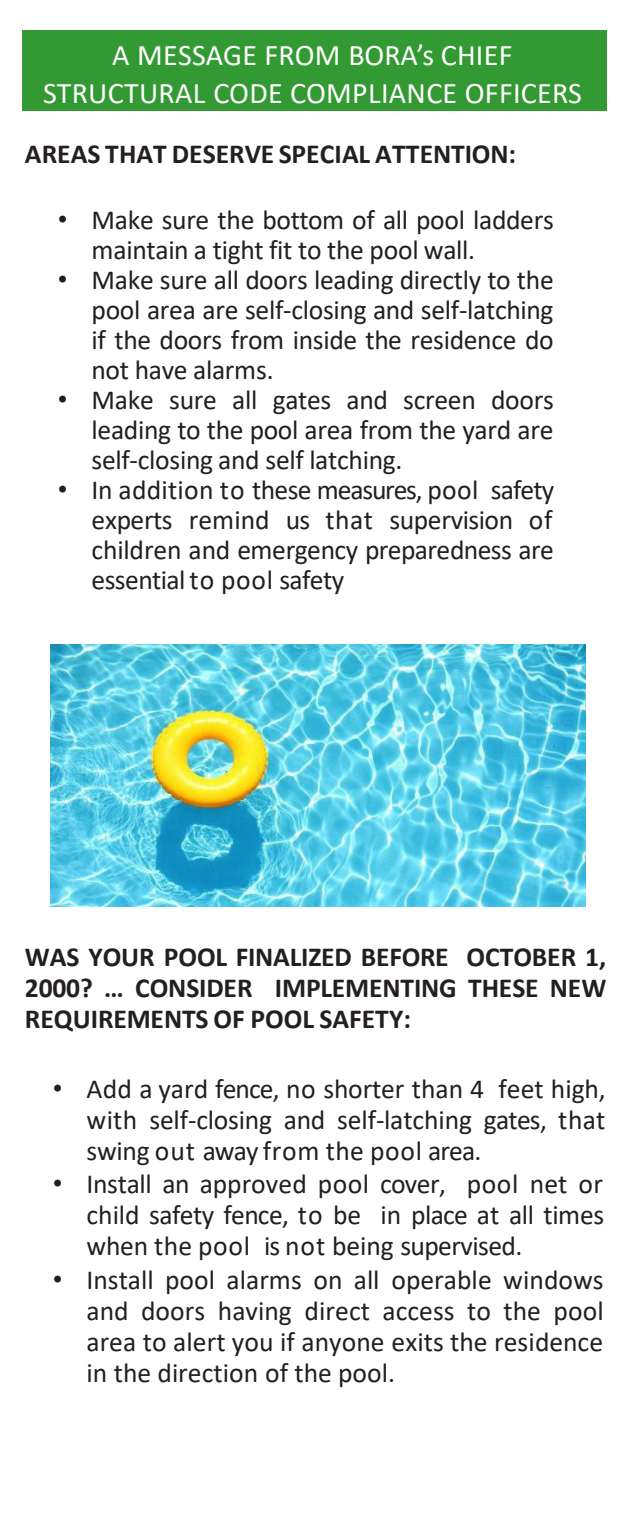
<style>
.page{position:relative;width:630px;height:1530px;background:#fff}
.page>*{position:absolute;margin:0;border:0;box-sizing:border-box;transform-origin:0 0}
.t1{font:30px/37.8px "Calibri";letter-spacing:.01em;color:#fff;text-align:center}
.t2{font:27.5px/30px "Calibri";letter-spacing:-.01em;color:#231f20;text-align:justify}
.t3{font:700 27.5px/31px "Calibri";color:#231f20;text-align:justify}
.s1{font-family:"Arial"}
</style>
<div class="page">
<div style="left:22px;top:30px;width:586px;height:81px;background:#393"></div>
<img style="left:51px;top:645px;width:535px;height:262px">
<p class="t1" style="left:43px;top:35px;width:541px">A MESSAGE FROM BORA’s CHIEF<br>STRUCTURAL CODE COMPLIANCE OFFICERS</p>
<p class="t3" style="left:25px;top:138px;width:493px">AREAS THAT DESERVE SPECIAL ATTENTION:</p>
<p class="t2" style="left:92px;top:204px;width:464px;text-indent:-34px"><span class="s1">•</span> Make sure the bottom of all pool ladders maintain a tight fit to the pool wall.</p>
<p class="t2" style="left:91px;top:264px;width:464px;text-indent:-34px"><span class="s1">•</span> Make sure all doors leading directly to the pool area are self-closing and self-latching if the doors from inside the residence do not have alarms.</p>
<p class="t2" style="left:92px;top:384px;width:464px;text-indent:-34px"><span class="s1">•</span> Make sure all gates and screen doors leading to the pool area from the yard are self-closing and self latching.</p>
<p class="t2" style="left:92px;top:474px;width:464px;text-indent:-34px"><span class="s1">•</span> In addition to these measures, pool safety experts remind us that supervision of children and emergency preparedness are essential to pool safety</p>
<p class="t3" style="left:25px;top:941px;width:583px">WAS YOUR POOL FINALIZED BEFORE OCTOBER 1, 2000? … CONSIDER IMPLEMENTING THESE NEW REQUIREMENTS OF POOL SAFETY:</p>
<p class="t2" style="left:87px;top:1072px;width:521px;line-height:31px;text-indent:-34px"><span class="s1">•</span> Add a yard fence, no shorter than 4 feet high, with self-closing and self-latching gates, that swing out away from the pool area.</p>
<p class="t2" style="left:87px;top:1168px;width:519px;line-height:31px;text-indent:-34px"><span class="s1">•</span> Install an approved pool cover, pool net or child safety fence, to be in place at all times when the pool is not being supervised.</p>
<p class="t2" style="left:87px;top:1263px;width:519px;line-height:31px;text-indent:-34px"><span class="s1">•</span> Install pool alarms on all operable windows and doors having direct access to the pool area to alert you if anyone exits the residence in the direction of the pool.</p>
</div>
